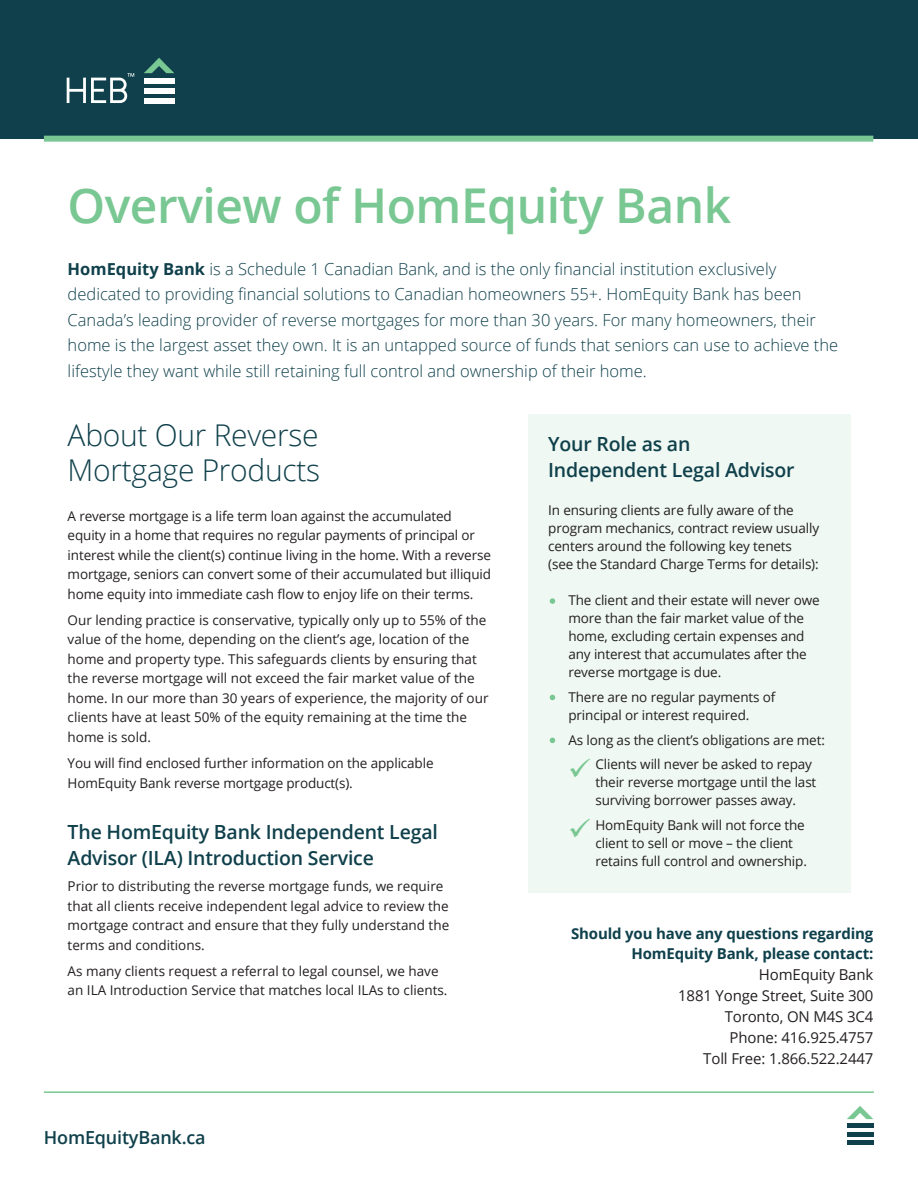
<style>
.page{position:relative;width:918px;height:1188px;background:#fff}
.page>*{position:absolute;margin:0;border:0;box-sizing:border-box;transform-origin:0 0}
.t1{font:600 48px "Open Sans";letter-spacing:-.01em;color:#79c792}
.t2{font:300 30px/34.5px "Open Sans";letter-spacing:-.01em;color:#0f404b}
.t3{font:600 19.5px/25.5px "Open Sans";letter-spacing:-.01em;color:#0f404b}
.t4{font:600 18px "Open Sans";letter-spacing:-.01em;color:#0f404b}
.t5{font:300 16.5px/25.5px "Open Sans";color:#0f404b}
.t6{font:15px/21px "Open Sans";letter-spacing:-.01em;color:#231f20;text-align:right}
.t7{font:700 15px/19.5px "Open Sans";letter-spacing:-.01em;color:#0e404b;text-align:right}
.t8{font:13.5px/19.5px "Open Sans";letter-spacing:-.01em;color:#231f20}
.s1{font-weight:700}
</style>
<div class="page">
<div style="left:528px;top:415px;width:323px;height:478px;background:#eff8f2"></div>
<svg style="left:550px;top:598px;width:5px;height:6px"></svg>
<svg style="left:550px;top:695px;width:5px;height:5px"></svg>
<svg style="left:550px;top:738px;width:5px;height:5px"></svg>
<div style="left:0;top:0;width:918px;height:139px;background:#0f404b"></div>
<div style="left:44px;top:136px;width:829px;height:6px;background:#79c792"></div>
<hr style="left:44px;top:1091px;width:830px;height:2px;background:#79c792">
<div style="left:847px;top:1123px;width:26px;height:5px;background:#0f404b"></div>
<hr style="left:847px;top:1132px;width:26px;height:4px;background:#0f404b">
<hr style="left:847px;top:1141px;width:26px;height:4px;background:#0f404b">
<svg style="left:847px;top:1106px;width:26px;height:13px"></svg>
<svg style="left:67px;top:73px;width:67px;height:30px"></svg>
<div style="left:144px;top:78px;width:30px;height:5px;background:#fff"></div>
<div style="left:144px;top:88px;width:30px;height:5px;background:#fff"></div>
<div style="left:144px;top:98px;width:30px;height:5px;background:#fff"></div>
<svg style="left:144px;top:58px;width:30px;height:15px"></svg>
<p class="t1" style="left:68px;top:172px;width:665px">Overview of HomEquity Bank</p>
<p class="t5" style="left:68px;top:256px;width:772px"><span class="s1">HomEquity Bank</span> is a Schedule 1 Canadian Bank, and is the only financial institution exclusively dedicated to providing financial solutions to Canadian homeowners 55+. HomEquity Bank has been Canada’s leading provider of reverse mortgages for more than 30 years. For many homeowners, their home is the largest asset they own. It is an untapped source of funds that seniors can use to achieve the lifestyle they want while still retaining full control and ownership of their home.</p>
<p class="t2" style="left:68px;top:417px;width:254px">About Our Reverse<br>Mortgage Products</p>
<p class="t8" style="left:68px;top:506px;width:425px">A reverse mortgage is a life term loan against the accumulated equity in a home that requires no regular payments of principal or interest while the client(s) continue living in the home. With a reverse mortgage, seniors can convert some of their accumulated but illiquid home equity into immediate cash flow to enjoy life on their terms.</p>
<p class="t8" style="left:68px;top:610px;width:422px">Our lending practice is conservative, typically only up to 55% of the value of the home, depending on the client’s age, location of the home and property type. This safeguards clients by ensuring that the reverse mortgage will not exceed the fair market value of the home. In our more than 30 years of experience, the majority of our clients have at least 50% of the equity remaining at the time the home is sold.</p>
<p class="t8" style="left:68px;top:753px;width:367px">You will find enclosed further information on the applicable<br>HomEquity Bank reverse mortgage product(s).</p>
<p class="t3" style="left:68px;top:819px;width:372px">The HomEquity Bank Independent Legal<br>Advisor (ILA) Introduction Service</p>
<p class="t8" style="left:68px;top:876px;width:383px">Prior to distributing the reverse mortgage funds, we require that all clients receive independent legal advice to review the mortgage contract and ensure that they fully understand the terms and conditions.</p>
<p class="t8" style="left:68px;top:961px;width:381px">As many clients request a referral to legal counsel, we have an ILA Introduction Service that matches local ILAs to clients.</p>
<p class="t4" style="left:44px;top:1125px;width:163px">HomEquityBank.ca</p>
<p class="t3" style="left:548px;top:431px;width:248px">Your Role as an<br>Independent Legal Advisor</p>
<p class="t8" style="left:548px;top:501px;width:272px;line-height:18px">In ensuring clients are fully aware of the program mechanics, contract review usually centers around the following key tenets (see the Standard Charge Terms for details):</p>
<p class="t8" style="left:568px;top:591px;width:253px;line-height:18px">The client and their estate will never owe more than the fair market value of the home, excluding certain expenses and any interest that accumulates after the reverse mortgage is due.</p>
<p class="t8" style="left:568px;top:688px;width:208px;line-height:18px">There are no regular payments of principal or interest required.</p>
<p class="t8" style="left:568px;top:730px;width:258px">As long as the client’s obligations are met:</p>
<p class="t8" style="left:595px;top:755px;width:222px;line-height:18px">Clients will never be asked to repay their reverse mortgage until the last surviving borrower passes away.</p>
<p class="t8" style="left:595px;top:816px;width:213px;line-height:18px">HomEquity Bank will not force the client to sell or move – the client retains full control and ownership.</p>
<p class="t7" style="left:571px;top:924px;width:304px">Should you have any questions regarding<br>HomEquity Bank, please contact:</p>
<p class="t6" style="left:678px;top:964px;width:197px">HomEquity Bank<br>1881 Yonge Street, Suite 300<br>Toronto, ON M4S 3C4<br>Phone: 416.925.4757<br>Toll Free: 1.866.522.2447</p>
</div>
